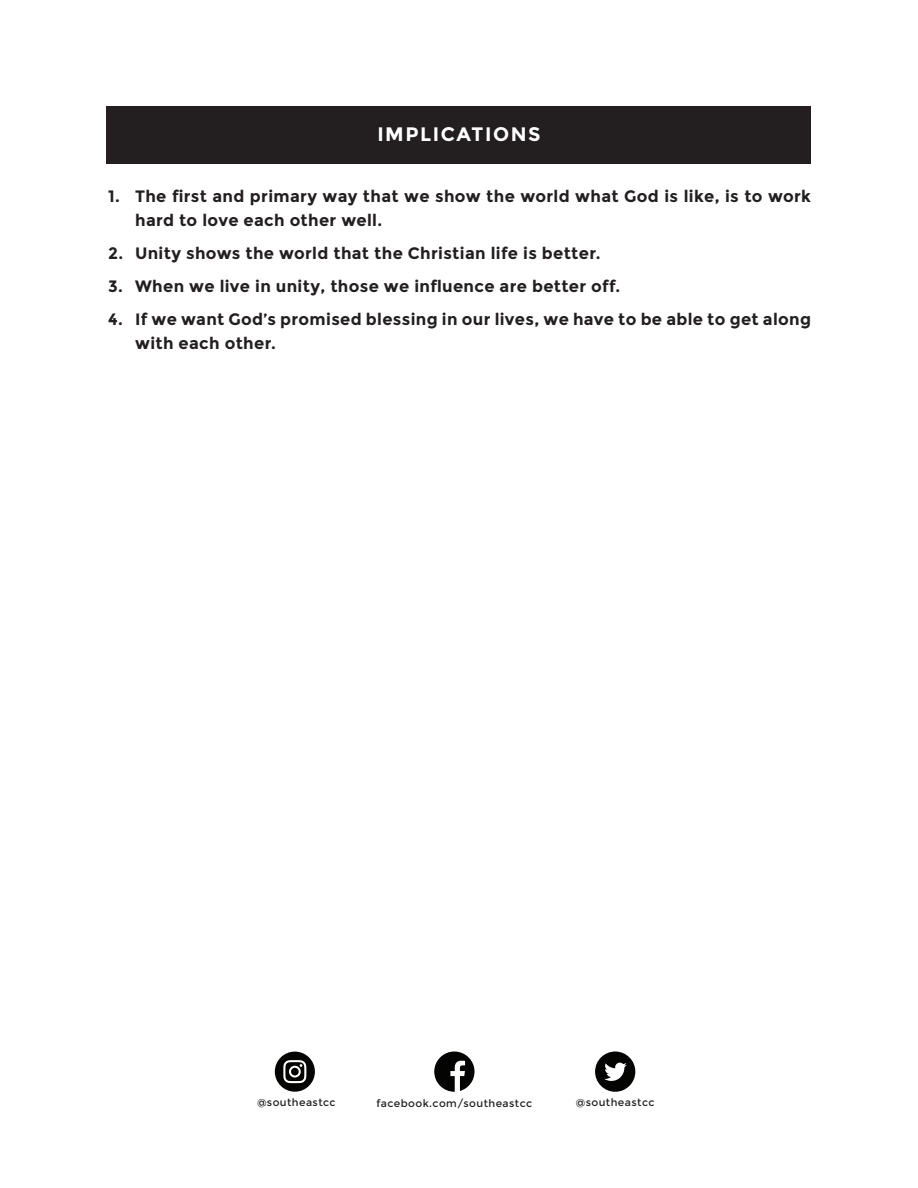
<style>
.page{position:relative;width:918px;height:1188px;background:#fff}
.page>*{position:absolute;margin:0;border:0;box-sizing:border-box;transform-origin:0 0}
.t1{font:700 19.5px "Montserrat";letter-spacing:.08em;color:#fff}
.t2{font:700 16.5px/24px "Montserrat";letter-spacing:.02em;color:#231f20}
.t3{font:10.5px "Montserrat";letter-spacing:.04em;color:#231f20}
</style>
<div class="page">
<div style="left:107px;top:106px;width:704px;height:57px;background:#231f20"></div>
<svg style="left:275px;top:1052px;width:40px;height:40px"></svg>
<svg style="left:434px;top:1052px;width:41px;height:40px"></svg>
<svg style="left:595px;top:1052px;width:40px;height:40px"></svg>
<p class="t1" style="left:377px;top:122px;width:165px">IMPLICATIONS</p>
<p class="t2" style="left:135px;top:184px;width:677px;text-indent:-27px">1. The first and primary way that we show the world what God is like, is to work hard to love each other well.</p>
<p class="t2" style="left:108px;top:241px;width:494px">2. Unity shows the world that the Christian life is better.</p>
<p class="t2" style="left:108px;top:274px;width:514px">3. When we live in unity, those we influence are better off.</p>
<p class="t2" style="left:135px;top:307px;width:677px;text-indent:-27px">4. If we want God’s promised blessing in our lives, we have to be able to get along with each other.</p>
<p class="t3" style="left:257px;top:1096px;width:80px">@southeastcc</p>
<p class="t3" style="left:376px;top:1097px;width:157px">facebook.com/southeastcc</p>
<p class="t3" style="left:576px;top:1097px;width:80px">@southeastcc</p>
</div>
